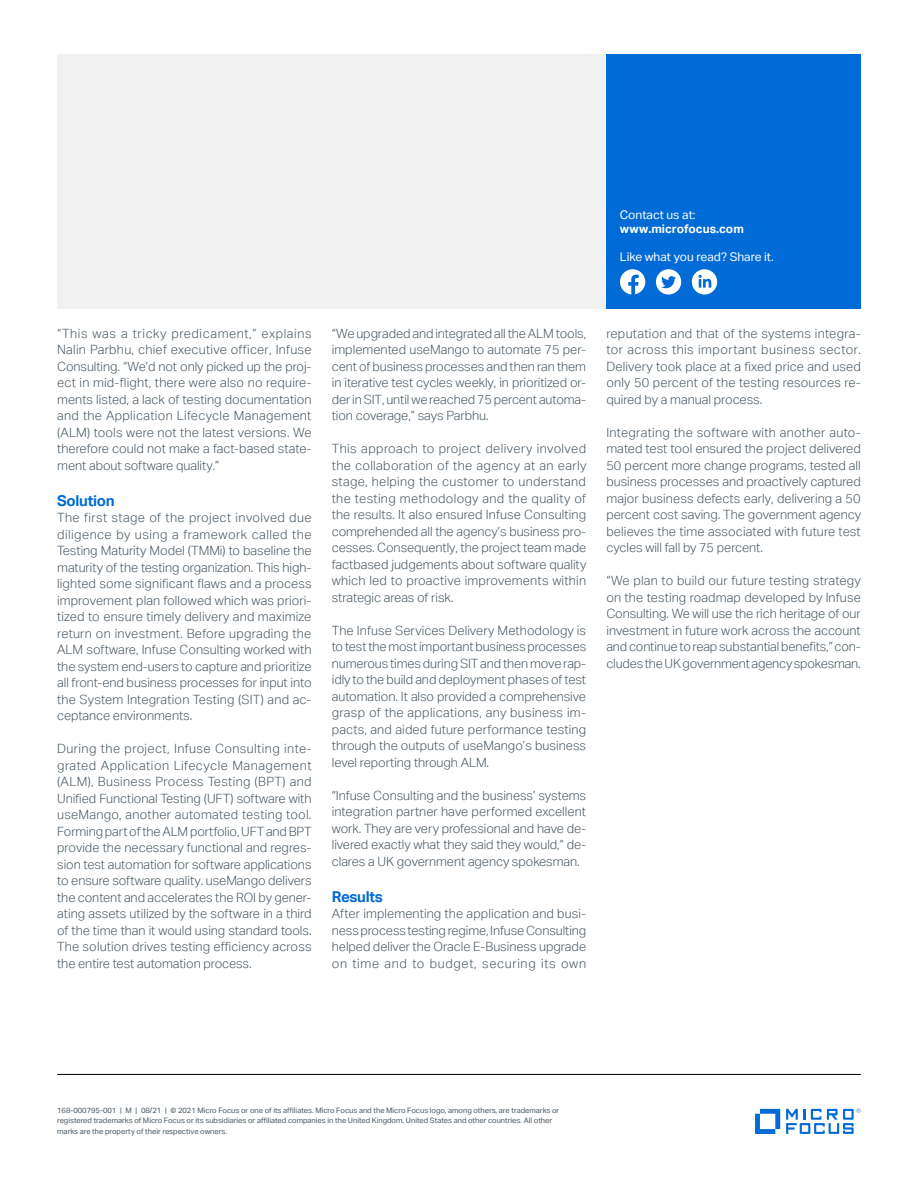
<style>
.page{position:relative;width:918px;height:1188px;background:#fff}
.page>*{position:absolute;margin:0;border:0;box-sizing:border-box;transform-origin:0 0}
.subhead_10_13-blue{font:700 15px "Aktiv Grotesk";letter-spacing:-.02em;color:#006bd6}
.body_8_5_11-grey{font:300 12.75px/16.5px "Aktiv Grotesk";letter-spacing:-.005em;color:#455560;text-align:justify}
.Contact_8_9_5-regula{font:12px "Aktiv Grotesk";color:#fff}
.Contact_URL_8_9_5-bo{font:700 12px "Aktiv Grotesk";color:#fff}
.mousetype-legal_5_7{font:7.5px/10.5px "Aktiv Grotesk";color:#455560}
</style>
<div class="page">
<hr style="left:57px;top:1074px;width:804px;height:1px;background:#000">
<svg style="left:755px;top:1109px;width:25px;height:25px"></svg>
<svg style="left:786px;top:1108px;width:75px;height:26px"></svg>
<div style="left:57px;top:54px;width:550px;height:254px;background:#f1f1f2"></div>
<div style="left:606px;top:54px;width:255px;height:254px;background:#006bd6"></div>
<div style="left:620px;top:269px;width:25px;height:26px;background:#fff;border-radius:50%"></div>
<svg style="left:628px;top:275px;width:11px;height:20px"></svg>
<div style="left:656px;top:269px;width:25px;height:26px;background:#fff;border-radius:50%"></div>
<svg style="left:661px;top:276px;width:15px;height:12px"></svg>
<div style="left:692px;top:269px;width:25px;height:26px;background:#fff;border-radius:50%"></div>
<svg style="left:699px;top:275px;width:12px;height:13px"></svg>
<p class="Contact_8_9_5-regula" style="left:620px;top:207px;width:77px">Contact us at:</p>
<p class="Contact_URL_8_9_5-bo" style="left:620px;top:221px;width:125px">www.microfocus.com</p>
<p class="Contact_8_9_5-regula" style="left:620px;top:250px;width:155px">Like what you read? Share it.</p>
<p class="body_8_5_11-grey" style="left:57px;top:325px;width:256px">“This was a tricky predicament,” explains Nalin Parbhu, chief executive officer, Infuse Consulting. “We’d not only picked up the proj&shy;ect in mid-flight, there were also no require&shy;ments listed, a lack of testing documentation and the Application Lifecycle Management (ALM) tools were not the latest versions. We therefore could not make a fact-based state&shy;ment about software quality.”</p>
<p class="subhead_10_13-blue" style="left:57px;top:491px;width:59px">Solution</p>
<p class="body_8_5_11-grey" style="left:57px;top:509px;width:256px">The first stage of the project involved due diligence by using a framework called the Testing Maturity Model (TMMi) to baseline the maturity of the testing organization. This high&shy;lighted some significant flaws and a process improvement plan followed which was priori&shy;tized to ensure timely delivery and maximize return on investment. Before upgrading the ALM software, Infuse Consulting worked with the system end-users to capture and prioritize all front-end business processes for input into the System Integration Testing (SIT) and ac&shy;ceptance environments.</p>
<p class="body_8_5_11-grey" style="left:57px;top:740px;width:256px">During the project, Infuse Consulting inte&shy;grated Application Lifecycle Management (ALM), Business Process Testing (BPT) and Unified Functional Testing (UFT) software with useMango, another automated testing tool.<br>Forming part of the ALM portfolio, UFT and BPT provide the necessary functional and regres&shy;sion test automation for software applications to ensure software quality. useMango delivers the content and accelerates the ROI by gener&shy;ating assets utilized by the software in a third of the time than it would using standard tools.<br>The solution drives testing efficiency across the entire test automation process.</p>
<p class="body_8_5_11-grey" style="left:332px;top:325px;width:256px">“We upgraded and integrated all the ALM tools, implemented useMango to automate 75 per&shy;cent of business processes and then ran them in iterative test cycles weekly, in prioritized or&shy;derinSIT, until we reached75percent automa&shy;tion coverage,” says Parbhu.</p>
<p class="body_8_5_11-grey" style="left:332px;top:440px;width:256px">This approach to project delivery involved the collaboration of the agency at an early stage, helping the customer to understand the testing methodology and the quality of the results. It also ensured Infuse Consulting comprehended all the agency’s business pro&shy;cesses. Consequently, the project team made factbased judgements about software quality which led to proactive improvements within strategic areas of risk.</p>
<p class="body_8_5_11-grey" style="left:332px;top:622px;width:256px">The Infuse Services Delivery Methodology is to test the most important business processes numerous times during SIT and then move rap&shy;idly to the build and deployment phases of test automation. It also provided a comprehensive grasp of the applications, any business im&shy;pacts, and aided future performance testing through the outputs of useMango’s business level reporting through ALM.</p>
<p class="body_8_5_11-grey" style="left:332px;top:787px;width:256px">“Infuse Consulting and the business’ systems integration partner have performed excellent work. They are very professional and have de&shy;livered exactly what they said they would,” de&shy;clares a UK government agency spokesman.</p>
<p class="subhead_10_13-blue" style="left:332px;top:887px;width:53px">Results</p>
<p class="body_8_5_11-grey" style="left:332px;top:905px;width:256px">After implementing the application and busi&shy;ness process testing regime, Infuse Consulting helped deliver the Oracle E-Business upgrade on time and to budget, securing its own</p>
<p class="body_8_5_11-grey" style="left:606px;top:325px;width:256px">reputation and that of the systems integra&shy;tor across this important business sector.<br>Delivery took place at a fixed price and used only 50 percent of the testing resources re&shy;quired by a manual process.</p>
<p class="body_8_5_11-grey" style="left:606px;top:424px;width:256px">Integrating the software with another auto&shy;mated test tool ensured the project delivered 50 percent more change programs, tested all business processes and proactively captured major business defects early, delivering a 50 percent cost saving. The government agency believes the time associated with future test cycles will fall by 75 percent.</p>
<p class="body_8_5_11-grey" style="left:606px;top:572px;width:256px">“We plan to build our future testing strategy on the testing roadmap developed by Infuse Consulting. We will use the rich heritage of our investment in future work across the account andcontinuetoreapsubstantialbenefits,” con&shy;cludestheUKgovernmentagencyspokesman.</p>
<p class="mousetype-legal_5_7" style="left:57px;top:1105px;width:504px">168-000795-001 | M | 08/21 | © 2021 Micro Focus or one of its affiliates. Micro Focus and the Micro Focus logo, among others, are trademarks or registered trademarks of Micro Focus or its subsidiaries or affiliated companies in the United Kingdom, United States and other countries. All other marks are the property of their respective owners.</p>
</div>
